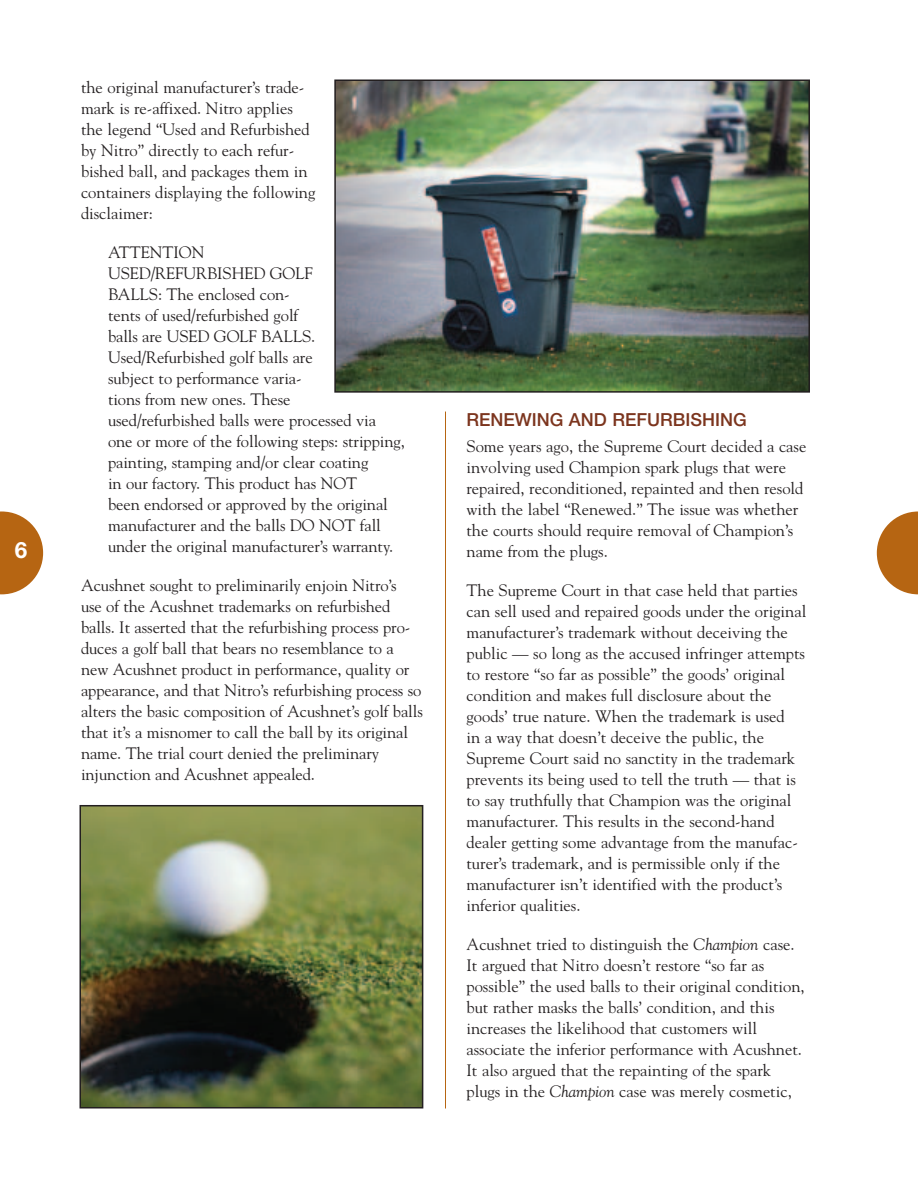
<style>
.page{position:relative;width:918px;height:1188px;background:#fff}
.page>*{position:absolute;margin:0;border:0;box-sizing:border-box;transform-origin:0 0}
.t1{font:700 22.5px "Helvetica Neue";color:#fff}
.t2{font:500 18px "Helvetica Neue";color:#7c351e}
.t3{font:16.5px/21px "Goudy";color:#231f20}
.s1{font-style:italic}
</style>
<div class="page">
<svg style="left:877px;top:512px;width:41px;height:82px"></svg>
<svg style="left:0;top:512px;width:43px;height:82px"></svg>
<hr style="left:445px;top:412px;width:1px;height:696px;background:#b66512">
<img style="left:83px;top:808px;width:337px;height:298px">
<div style="left:80px;top:805px;width:343px;height:304px;border:2px solid #231f20"></div>
<img style="left:337px;top:83px;width:470px;height:307px">
<div style="left:334px;top:80px;width:476px;height:313px;border:2px solid #231f20"></div>
<h1 class="t1" style="left:15px;top:542px;width:14px">6</h1>
<p class="t3" style="left:81px;top:77px;width:236px">the original manufacturer’s trade&shy;mark is re-affixed. Nitro applies the legend “Used and Refurbished by Nitro” directly to each refur&shy;bished ball, and packages them in containers displaying the following disclaimer:</p>
<p class="t3" style="left:108px;top:242px;width:298px">ATTENTION<br>USED/REFURBISHED GOLF<br>BALLS: The enclosed con-<br>tents of used/refurbished golf<br>balls are USED GOLF BALLS.<br>Used/Refurbished golf balls are<br>subject to performance varia-<br>tions from new ones. These<br>used/refurbished balls were processed via<br>one or more of the following steps: stripping, painting, stamping and/or clear coating<br>in our factory. This product has NOT<br>been endorsed or approved by the original manufacturer and the balls DO NOT fall under the original manufacturer’s warranty.</p>
<p class="t3" style="left:81px;top:575px;width:343px">Acushnet sought to preliminarily enjoin Nitro’s<br>use of the Acushnet trademarks on refurbished balls. It asserted that the refurbishing process pro&shy;duces a golf ball that bears no resemblance to a new Acushnet product in performance, quality or appearance, and that Nitro’s refurbishing process so alters the basic composition of Acushnet’s golf balls that it’s a misnomer to call the ball by its original name. The trial court denied the preliminary injunction and Acushnet appealed.</p>
<p class="t2" style="left:466px;top:414px;width:282px">RENEWING AND REFURBISHING</p>
<p class="t3" style="left:466px;top:436px;width:341px">Some years ago, the Supreme Court decided a case involving used Champion spark plugs that were repaired, reconditioned, repainted and then resold with the label “Renewed.” The issue was whether the courts should require removal of Champion’s name from the plugs.</p>
<p class="t3" style="left:466px;top:580px;width:341px">The Supreme Court in that case held that parties can sell used and repaired goods under the original manufacturer’s trademark without deceiving the public — so long as the accused infringer attempts to restore “so far as possible” the goods’ original condition and makes full disclosure about the goods’ true nature. When the trademark is used<br>in a way that doesn’t deceive the public, the Supreme Court said no sanctity in the trademark prevents its being used to tell the truth — that is to say truthfully that Champion was the original manufacturer. This results in the second-hand dealer getting some advantage from the manufac&shy;turer’s trademark, and is permissible only if the manufacturer isn’t identified with the product’s inferior qualities.</p>
<p class="t3" style="left:466px;top:934px;width:340px">Acushnet tried to distinguish the <span class="s1">Champion</span> case.<br>It argued that Nitro doesn’t restore “so far as possible” the used balls to their original condition, but rather masks the balls’ condition, and this increases the likelihood that customers will associate the inferior performance with Acushnet.<br>It also argued that the repainting of the spark plugs in the <span class="s1">Champion</span> case was merely cosmetic,</p>
</div>
